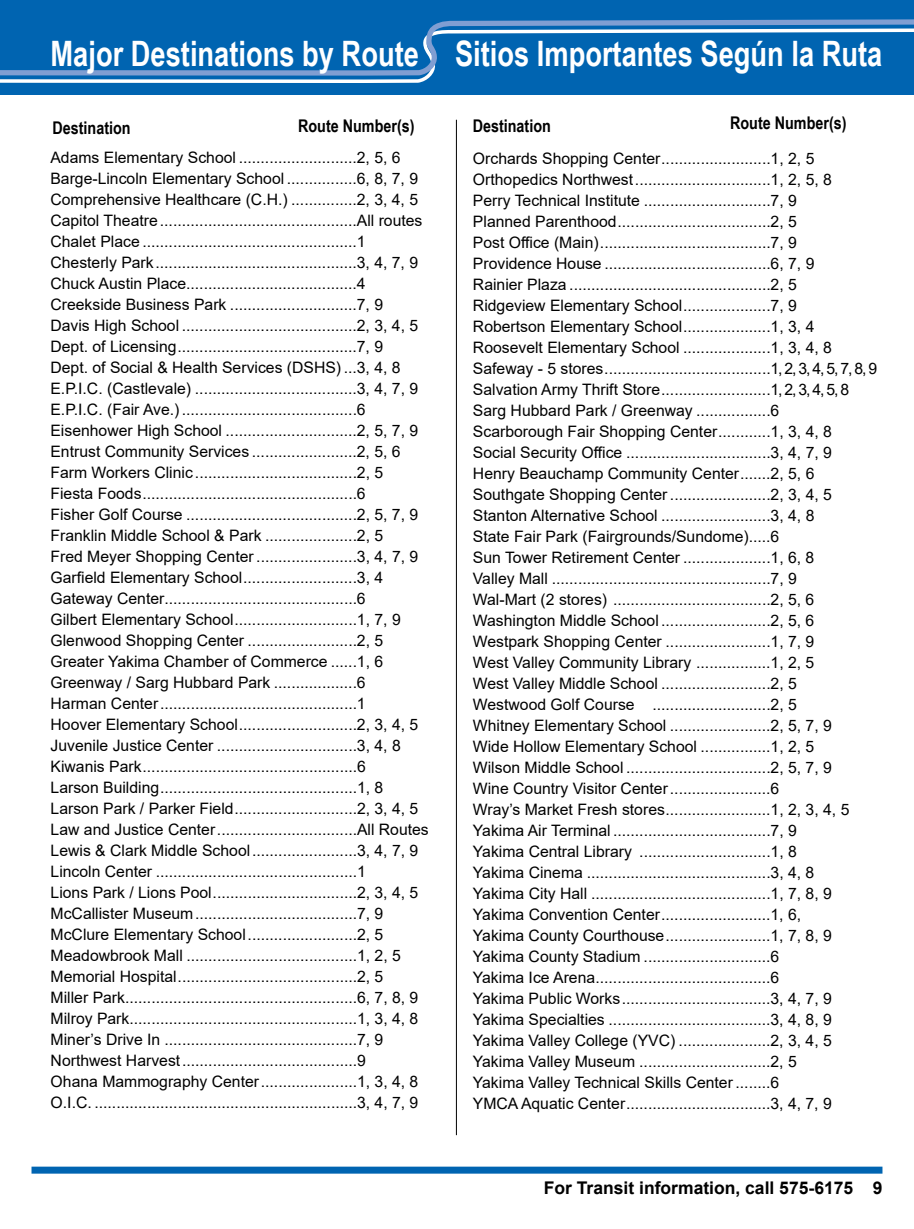
<style>
.page{position:relative;width:914px;height:1229px;background:#fff}
.page>*{position:absolute;margin:0;border:0;box-sizing:border-box;transform-origin:0 0}
.t1{font:700 35px "Arial Narrow";color:#fff;scale:.95 1}
.t2{font:700 17.5px "Arial Narrow";color:#000}
.t3{font:700 17.5px "Arial";color:#000}
.t4{font:15.75px/21px "Arial";color:#000}
</style>
<div class="page">
<div style="left:0;top:0;width:914px;height:94px;background:#0064b1"></div>
<svg style="left:0;top:79px;width:427px;height:4px"></svg>
<svg style="left:0;top:19px;width:914px;height:60px"></svg>
<div style="left:32px;top:1166px;width:850px;height:7px;background:#0064b1"></div>
<hr style="left:456px;top:120px;width:1px;height:1015px;background:#000">
<h1 class="t1" style="left:51px;top:28px;width:877px">Major Destinations by Route Sitios Importantes Según la Ruta</h1>
<p class="t2" style="left:52px;top:114px;width:80px">Destination</p>
<p class="t2" style="left:298px;top:113px;width:118px">Route Number(s)</p>
<p class="t2" style="left:472px;top:113px;width:80px">Destination</p>
<p class="t2" style="left:730px;top:110px;width:118px">Route Number(s)</p>
<p class="t4" style="left:50px;top:147px;width:380px">Adams Elementary School ...........................2, 5, 6<br>Barge-Lincoln Elementary School ................6, 8, 7, 9<br>Comprehensive Healthcare (C.H.) ...............2, 3, 4, 5<br>Capitol Theatre.............................................All routes Chalet Place .................................................1<br>Chesterly Park..............................................3, 4, 7, 9<br>Chuck Austin Place.......................................4<br>Creekside Business Park .............................7, 9<br>Davis High School ........................................2, 3, 4, 5<br>Dept. of Licensing.........................................7, 9<br>Dept. of Social &amp; Health Services (DSHS) ...3, 4, 8<br>E.P.I.C. (Castlevale) .....................................3, 4, 7, 9<br>E.P.I.C. (Fair Ave.)........................................6<br>Eisenhower High School ..............................2, 5, 7, 9<br>Entrust Community Services ........................2, 5, 6<br>Farm Workers Clinic .....................................2, 5<br>Fiesta Foods.................................................6<br>Fisher Golf Course .......................................2, 5, 7, 9<br>Franklin Middle School &amp; Park .....................2, 5<br>Fred Meyer Shopping Center .......................3, 4, 7, 9<br>Garfield Elementary School..........................3, 4<br>Gateway Center............................................6<br>Gilbert Elementary School............................1, 7, 9<br>Glenwood Shopping Center .........................2, 5<br>Greater Yakima Chamber of Commerce ......1, 6<br>Greenway / Sarg Hubbard Park ...................6<br>Harman Center.............................................1<br>Hoover Elementary School...........................2, 3, 4, 5<br>Juvenile Justice Center ................................3, 4, 8<br>Kiwanis Park.................................................6<br>Larson Building.............................................1, 8<br>Larson Park / Parker Field............................2, 3, 4, 5<br>Law and Justice Center................................All Routes Lewis &amp; Clark Middle School........................3, 4, 7, 9<br>Lincoln Center ..............................................1<br>Lions Park / Lions Pool.................................2, 3, 4, 5<br>McCallister Museum.....................................7, 9<br>McClure Elementary School.........................2, 5<br>Meadowbrook Mall .......................................1, 2, 5<br>Memorial Hospital.........................................2, 5<br>Miller Park.....................................................6, 7, 8, 9<br>Milroy Park....................................................1, 3, 4, 8<br>Miner’s Drive In ............................................7, 9<br>Northwest Harvest........................................9<br>Ohana Mammography Center......................1, 3, 4, 8<br>O.I.C. ............................................................3, 4, 7, 9</p>
<p class="t4" style="left:473px;top:148px;width:406px">Orchards Shopping Center.........................1, 2, 5<br>Orthopedics Northwest...............................1, 2, 5, 8<br>Perry Technical Institute .............................7, 9<br>Planned Parenthood...................................2, 5<br>Post Office (Main).......................................7, 9<br>Providence House ......................................6, 7, 9<br>Rainier Plaza ..............................................2, 5<br>Ridgeview Elementary School....................7, 9<br>Robertson Elementary School....................1, 3, 4<br>Roosevelt Elementary School ....................1, 3, 4, 8<br>Safeway - 5 stores......................................1, 2, 3, 4, 5, 7, 8, 9<br>Salvation Army Thrift Store.........................1, 2, 3, 4, 5, 8<br>Sarg Hubbard Park / Greenway .................6<br>Scarborough Fair Shopping Center............1, 3, 4, 8<br>Social Security Office .................................3, 4, 7, 9<br>Henry Beauchamp Community Center.......2, 5, 6<br>Southgate Shopping Center .......................2, 3, 4, 5<br>Stanton Alternative School .........................3, 4, 8<br>State Fair Park (Fairgrounds/Sundome).....6<br>Sun Tower Retirement Center ....................1, 6, 8<br>Valley Mall ..................................................7, 9<br>Wal-Mart (2 stores) ....................................2, 5, 6<br>Washington Middle School .........................2, 5, 6<br>Westpark Shopping Center ........................1, 7, 9<br>West Valley Community Library .................1, 2, 5<br>West Valley Middle School .........................2, 5<br>Westwood Golf Course ...........................2, 5<br>Whitney Elementary School .......................2, 5, 7, 9<br>Wide Hollow Elementary School ................1, 2, 5<br>Wilson Middle School .................................2, 5, 7, 9<br>Wine Country Visitor Center.......................6<br>Wray’s Market Fresh stores........................1, 2, 3, 4, 5<br>Yakima Air Terminal ....................................7, 9<br>Yakima Central Library ..............................1, 8<br>Yakima Cinema ..........................................3, 4, 8<br>Yakima City Hall .........................................1, 7, 8, 9<br>Yakima Convention Center.........................1, 6,<br>Yakima County Courthouse........................1, 7, 8, 9<br>Yakima County Stadium .............................6<br>Yakima Ice Arena........................................6<br>Yakima Public Works..................................3, 4, 7, 9<br>Yakima Specialties .....................................3, 4, 8, 9<br>Yakima Valley College (YVC) .....................2, 3, 4, 5<br>Yakima Valley Museum ..............................2, 5<br>Yakima Valley Technical Skills Center ........6<br>YMCA Aquatic Center.................................3, 4, 7, 9</p>
<p class="t3" style="left:544px;top:1176px;width:340px">For Transit information, call 575-6175 9</p>
</div>
